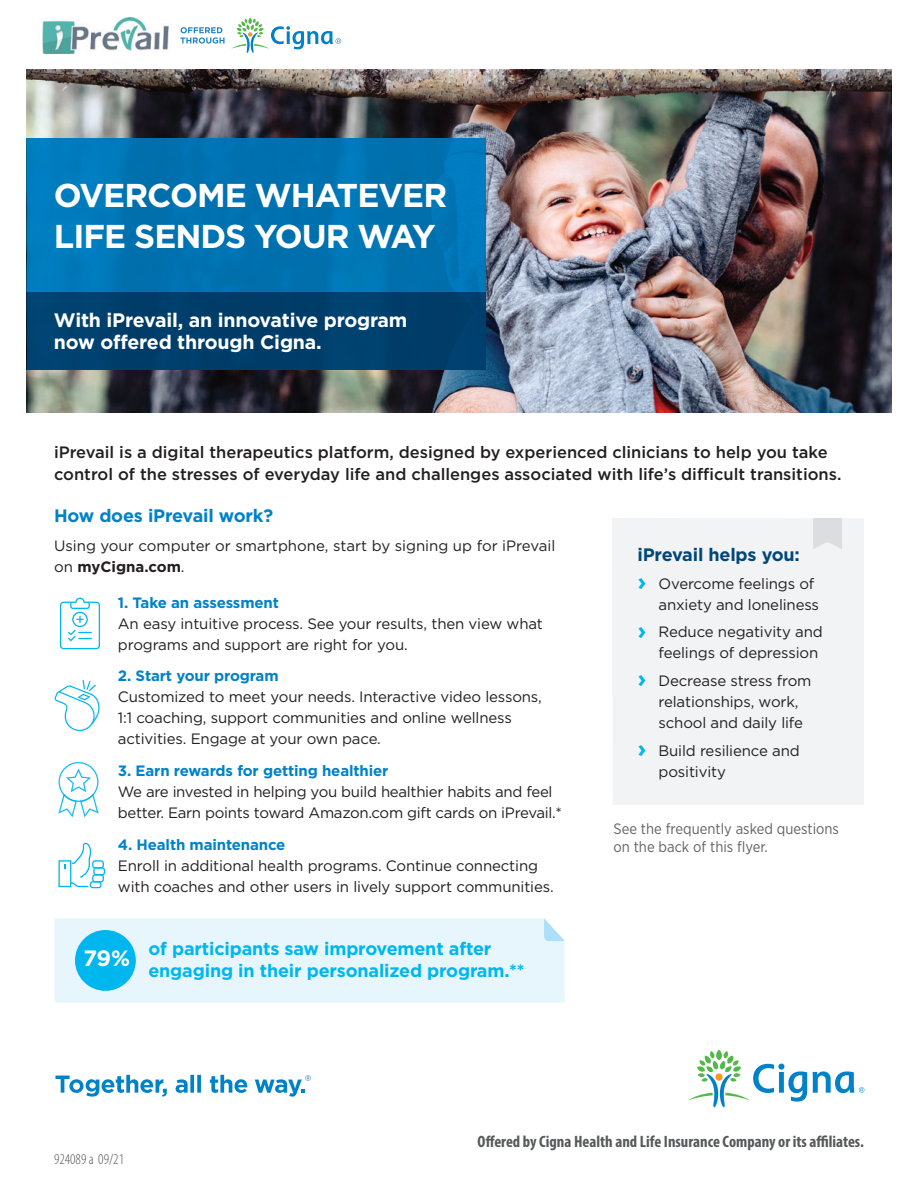
<style>
.page{position:relative;width:918px;height:1188px;background:#fff}
.page>*{position:absolute;margin:0;border:0;box-sizing:border-box;transform-origin:0 0}
.Headline_2_bars_phot{font:700 33px/40.5px "Gotham";letter-spacing:-.03em;color:#fff}
.Body_copy__book_9_5{font:700 22.2px "Gotham";color:#fff}
.Subheadline_bold_14{font:700 19.5px/22.5px "Gotham";letter-spacing:-.01em;color:#fff}
.Body_copy__book_9_5-2{font:700 18px/22.5px "Gotham";letter-spacing:-.01em;color:#00b6ef}
.Subhead_body_bold_12{font:700 18px "Gotham";letter-spacing:-.01em;color:#0082c8}
.Body_copy__book_9_5-3{font:700 18px "Gotham";letter-spacing:-.01em;color:#004779}
.Body_copy_head_bold{font:500 16.5px/22.5px "Gotham";color:#231f20}
.Legal_copy_Cat{font:700 condensed 16.5px "Myriad Pro";color:#57585a}
.Body_copy_head_bold-2{font:15px/21px "Gotham";letter-spacing:-.01em;color:#231f20}
.Bullet_copy_book_9_5{font:15px/21px "Gotham";letter-spacing:-.01em;color:#231f20}
.Body_copy_head_bold-3{font:15px/18px "Gotham Narrow";color:#636366}
.Legal_copy_Cat-2{font:300 condensed 15px "Myriad Pro";color:#57585a}
.s1{font-weight:700}
.s2{font-weight:700;color:#0082c8}
.s3{font-weight:700;font-size:24px;color:#00b6ef}
</style>
<div class="page">
<img style="left:27px;top:69px;width:864px;height:344px">
<svg style="left:27px;top:138px;width:459px;height:154px;fill:#0072b1"></svg>
<div style="left:27px;top:292px;width:459px;height:78px;background:#003e6a"></div>
<div style="left:612px;top:518px;width:252px;height:287px;background:#f2f3f4"></div>
<svg style="left:813px;top:518px;width:29px;height:31px"></svg>
<svg style="left:58px;top:843px;width:47px;height:45px"></svg>
<svg style="left:55px;top:680px;width:45px;height:51px"></svg>
<svg style="left:60px;top:598px;width:40px;height:51px"></svg>
<svg style="left:58px;top:762px;width:41px;height:55px"></svg>
<img style="left:42px;top:18px;width:127px;height:35px">
<img style="left:180px;top:27px;width:45px;height:17px">
<svg style="left:231px;top:18px;width:110px;height:35px"></svg>
<svg style="left:55px;top:1075px;width:112px;height:22px"></svg>
<svg style="left:176px;top:1075px;width:25px;height:18px"></svg>
<svg style="left:210px;top:1075px;width:37px;height:18px"></svg>
<svg style="left:255px;top:1075px;width:56px;height:22px"></svg>
<svg style="left:688px;top:1050px;width:176px;height:57px"></svg>
<div style="left:55px;top:918px;width:510px;height:85px;background:#e7f6fd"></div>
<div style="left:75px;top:930px;width:61px;height:61px;background:#00b6ef;border-radius:50%"></div>
<p class="Headline_2_bars_phot" style="left:54px;top:174px;width:395px">OVERCOME WHATEVER<br>LIFE SENDS YOUR WAY</p>
<p class="Subheadline_bold_14" style="left:54px;top:308px;width:355px">With iPrevail, an innovative program now offered through Cigna.</p>
<p class="Body_copy_head_bold" style="left:54px;top:440px;width:789px">iPrevail is a digital therapeutics platform, designed by experienced clinicians to help you take control of the stresses of everyday life and challenges associated with life’s difficult transitions.</p>
<p class="Subhead_body_bold_12" style="left:54px;top:506px;width:221px">How does iPrevail work?</p>
<p class="Body_copy_head_bold-2" style="left:54px;top:534px;width:503px">Using your computer or smartphone, start by signing up for iPrevail on <span class="s1">myCigna.com</span>.</p>
<p class="Body_copy_head_bold-2" style="left:118px;top:591px;width:426px"><span class="s2">1. Take an assessment<br></span>An easy intuitive process. See your results, then view what programs and support are right for you.</p>
<p class="Body_copy_head_bold-2" style="left:118px;top:665px;width:426px"><span class="s2">2. Start your program<br></span>Customized to meet your needs. Interactive video lessons, 1:1 coaching, support communities and online wellness activities. Engage at your own pace.</p>
<p class="Body_copy_head_bold-2" style="left:118px;top:760px;width:446px"><span class="s2">3. Earn rewards for getting healthier<br></span>We are invested in helping you build healthier habits and feel better. Earn points toward Amazon.com gift cards on iPrevail.*</p>
<p class="Body_copy_head_bold-2" style="left:118px;top:834px;width:437px"><span class="s2">4. Health maintenance<br></span>Enroll in additional health programs. Continue connecting with coaches and other users in lively support communities.</p>
<p class="Body_copy__book_9_5" style="left:83px;top:945px;width:48px">79%</p>
<p class="Body_copy__book_9_5-2" style="left:148px;top:936px;width:378px">of participants saw improvement after engaging in their personalized program.**</p>
<p class="Body_copy__book_9_5-3" style="left:638px;top:544px;width:164px">iPrevail helps you:</p>
<p class="Bullet_copy_book_9_5" style="left:659px;top:573px;width:162px;text-indent:-21px"><span class="s3">›</span> Overcome feelings of anxiety and loneliness</p>
<p class="Bullet_copy_book_9_5" style="left:638px;top:621px;width:187px;text-align:right"><span class="s3">›</span> Reduce negativity and feelings of depression</p>
<p class="Bullet_copy_book_9_5" style="left:659px;top:670px;width:154px;text-indent:-21px"><span class="s3">›</span> Decrease stress from relationships, work, school and daily life</p>
<p class="Bullet_copy_book_9_5" style="left:659px;top:740px;width:143px;text-indent:-21px"><span class="s3">›</span> Build resilience and positivity</p>
<p class="Body_copy_head_bold-3" style="left:614px;top:819px;width:227px">See the frequently asked questions on the back of this flyer.</p>
<p class="Legal_copy_Cat-2" style="left:54px;top:1151px;width:72px">924089 a 09/21</p>
<p class="Legal_copy_Cat" style="left:477px;top:1132px;width:388px">Offered by Cigna Health and Life Insurance Company or its affiliates.</p>
</div>
